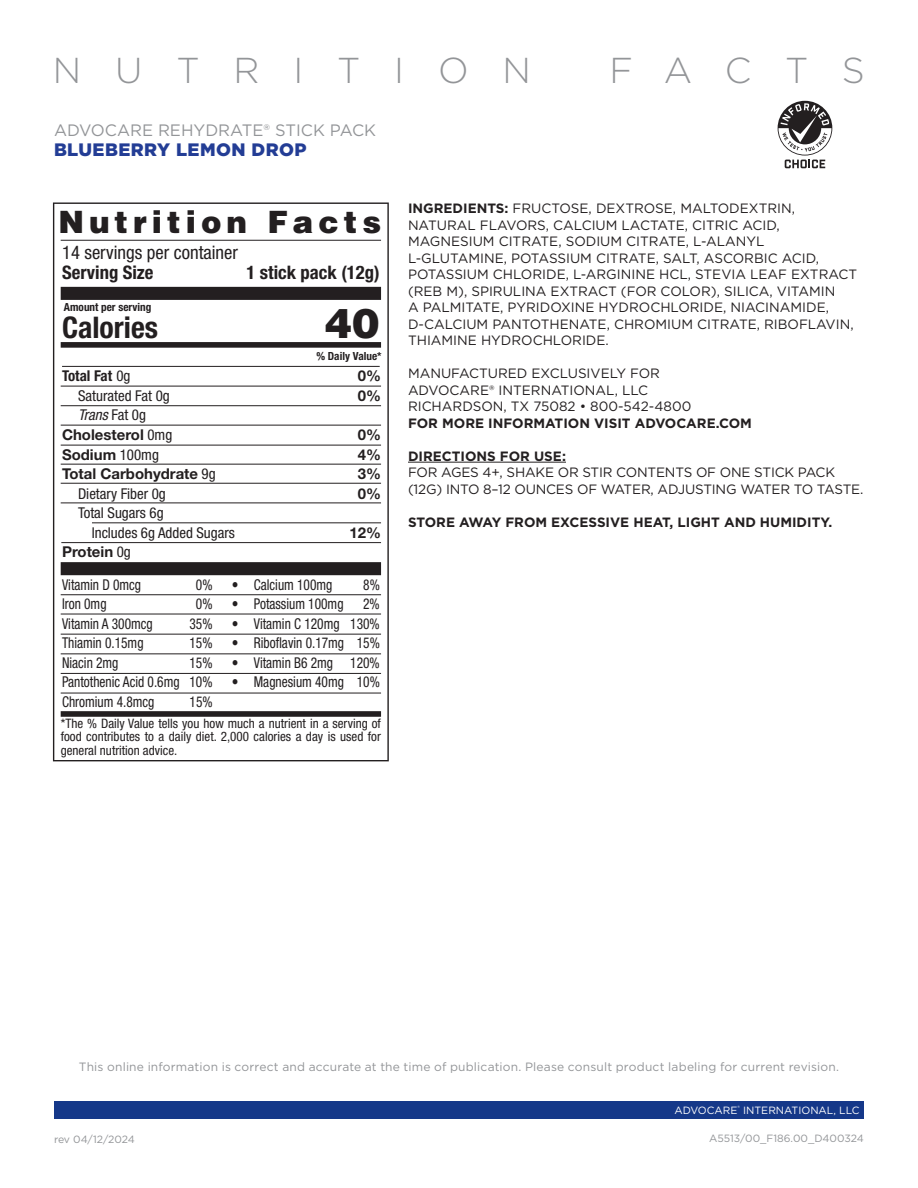
<style>
.page{position:relative;width:918px;height:1188px;background:#fff}
.page>*{position:absolute;margin:0;border:0;box-sizing:border-box;transform-origin:0 0}
.t1{font:900 41.1px "Helvetica";color:#231f20}
.t2{font:300 36px "Gotham";letter-spacing:.94em;color:#939598}
.t3{font:900 30.75px "Helvetica";letter-spacing:.16em;color:#231f20}
.t4{font:700 condensed 29.85px "Helvetica Neue LT Std";color:#231f20}
.t5{font:700 condensed 18.6px "Helvetica Neue LT Std";color:#231f20}
.t6{font:condensed 18.6px "Helvetica Neue LT Std";color:#231f20}
.t7{font:900 18px "Gotham";letter-spacing:.025em;color:#233d95}
.t8{font:16.5px "Gotham";color:#939598}
.t9{font:condensed 15px "Helvetica Neue LT Std";color:#231f20;scale:.9 1}
.t10{font:condensed 15px/19.6px "Helvetica Neue LT Std";color:#231f20}
.t11{font:700 15px/19.6px "Helvetica Neue LT Std";color:#231f20}
.t12{font:700 condensed 15px "Helvetica Neue LT Std";color:#231f20}
.t13{font:13.5px/16.5px "Gotham";color:#231f20}
.t14{font:700 13.5px "Gotham";color:#231f20}
.t15{font:condensed 13.05px/13px "Helvetica Neue LT Std";color:#231f20;text-align:justify}
.t16{font:12px "Gotham";letter-spacing:.015em;color:#939598}
.t17{font:700 condensed 11.25px "Helvetica Neue LT Std";color:#231f20}
.t18{font:10.5px "Gotham";color:#939598}
.t19{font:10.5px "Gotham";color:#fff}
.s1{font-weight:400}
.s2{font-weight:400;font-style:italic;font-stretch:condensed}
.s3{font-weight:400;font-stretch:condensed}
.s4{font-weight:700;font-stretch:normal}
.s5{font-weight:700}
</style>
<div class="page">
<svg style="left:53px;top:202px;width:336px;height:559px"></svg>
<div style="left:61px;top:287px;width:320px;height:13px;background:#231f20"></div>
<hr style="left:61px;top:240px;width:320px;height:1px;background:#231f20">
<hr style="left:62px;top:366px;width:318px;height:1px;background:#231f20">
<div style="left:61px;top:342px;width:320px;height:6px;background:#231f20"></div>
<hr style="left:61px;top:386px;width:320px;height:1px;background:#231f20">
<hr style="left:61px;top:405px;width:320px;height:1px;background:#231f20">
<hr style="left:61px;top:425px;width:320px;height:1px;background:#231f20">
<hr style="left:61px;top:445px;width:320px;height:1px;background:#231f20">
<hr style="left:61px;top:464px;width:320px;height:1px;background:#231f20">
<hr style="left:61px;top:483px;width:320px;height:1px;background:#231f20">
<hr style="left:61px;top:503px;width:320px;height:1px;background:#231f20">
<hr style="left:92px;top:523px;width:289px;height:1px;background:#231f20">
<hr style="left:61px;top:542px;width:320px;height:1px;background:#231f20">
<div style="left:61px;top:562px;width:320px;height:13px;background:#231f20"></div>
<hr style="left:61px;top:594px;width:320px;height:1px;background:#231f20">
<hr style="left:61px;top:614px;width:320px;height:1px;background:#231f20">
<hr style="left:61px;top:634px;width:320px;height:1px;background:#231f20">
<hr style="left:61px;top:654px;width:320px;height:1px;background:#231f20">
<hr style="left:61px;top:673px;width:320px;height:1px;background:#231f20">
<hr style="left:61px;top:693px;width:320px;height:1px;background:#231f20">
<div style="left:61px;top:711px;width:320px;height:6px;background:#231f20"></div>
<div style="left:54px;top:1101px;width:810px;height:18px;background:#153889"></div>
<svg style="left:778px;top:101px;width:54px;height:67px"></svg>
<hr style="left:408px;top:462px;width:158px;height:1px;background:#231f20">
<h2 class="t2" style="left:53px;top:47px;width:479px">NUTRITION</h2>
<h2 class="t2" style="left:609px;top:47px;width:257px">FACTS</h2>
<p class="t8" style="left:54px;top:120px;width:324px">ADVOCARE REHYDRATE® STICK PACK</p>
<h3 class="t7" style="left:54px;top:138px;width:254px">BLUEBERRY LEMON DROP</h3>
<h3 class="t3" style="left:58px;top:202px;width:324px">Nutrition Facts</h3>
<h3 class="t6" style="left:62px;top:242px;width:178px">14 servings per container</h3>
<p class="t17" style="left:64px;top:300px;width:89px">Amount per serving</p>
<h3 class="t5" style="left:62px;top:262px;width:93px">Serving Size</h3>
<h3 class="t5" style="left:246px;top:262px;width:135px">1 stick pack (12g)</h3>
<h1 class="t1" style="left:325px;top:296px;width:56px">40</h1>
<p class="t12" style="left:62px;top:367px;width:70px">Total Fat <span class="s1">0g</span></p>
<p class="t11" style="left:358px;top:366px;width:25px">0%</p>
<p class="t10" style="left:78px;top:386px;width:93px">Saturated Fat 0g</p>
<p class="t11" style="left:358px;top:385px;width:25px">0%</p>
<p class="t11" style="left:62px;top:405px;width:112px;text-indent:16px"><span class="s2">Trans</span> <span class="s3">Fat 0g<br></span>Cholesterol <span class="s3">0mg</span></p>
<h3 class="t4" style="left:62px;top:309px;width:98px">Calories</h3>
<p class="t17" style="left:316px;top:349px;width:67px">% Daily Value*</p>
<p class="t11" style="left:358px;top:424px;width:25px">0%</p>
<p class="t11" style="left:62px;top:444px;width:98px">Sodium <span class="s3">100mg</span></p>
<p class="t11" style="left:358px;top:444px;width:25px">4%</p>
<p class="t11" style="left:62px;top:464px;width:155px">Total Carbohydrate <span class="s3">9g</span></p>
<p class="t11" style="left:358px;top:464px;width:25px">3%</p>
<p class="t10" style="left:78px;top:483px;width:89px">Dietary Fiber 0g</p>
<p class="t11" style="left:358px;top:483px;width:25px">0%</p>
<p class="t10" style="left:92px;top:503px;width:145px;text-indent:-14px">Total Sugars 6g<br>Includes 6g Added Sugars</p>
<p class="t11" style="left:349px;top:522px;width:33px">12%</p>
<p class="t10" style="left:62px;top:536px;width:81px;line-height:32.1px"><span class="s4">Protein</span> 0g<br>Vitamin D 0mcg</p>
<p class="t9" style="left:196px;top:576px;width:20px">0%</p>
<p class="t9" style="left:232px;top:576px;width:113px">• Calcium 100mg</p>
<p class="t9" style="left:363px;top:576px;width:20px">8%</p>
<p class="t9" style="left:62px;top:595px;width:51px">Iron 0mg</p>
<p class="t9" style="left:196px;top:595px;width:20px">0%</p>
<p class="t9" style="left:232px;top:595px;width:126px">• Potassium 100mg</p>
<p class="t9" style="left:363px;top:595px;width:20px">2%</p>
<p class="t9" style="left:62px;top:615px;width:102px">Vitamin A 300mcg</p>
<p class="t9" style="left:190px;top:615px;width:27px">35%</p>
<p class="t9" style="left:232px;top:615px;width:166px">• Vitamin C 120mg 130%</p>
<p class="t9" style="left:62px;top:634px;width:92px">Thiamin 0.15mg</p>
<p class="t9" style="left:190px;top:634px;width:27px">15%</p>
<p class="t9" style="left:232px;top:634px;width:166px">• Riboflavin 0.17mg 15%</p>
<p class="t9" style="left:62px;top:654px;width:64px">Niacin 2mg</p>
<p class="t9" style="left:190px;top:654px;width:27px">15%</p>
<p class="t9" style="left:232px;top:654px;width:166px">• Vitamin B6 2mg 120%</p>
<p class="t9" style="left:62px;top:673px;width:169px">Pantothenic Acid 0.6mg 10%</p>
<p class="t9" style="left:232px;top:673px;width:166px">• Magnesium 40mg 10%</p>
<p class="t9" style="left:62px;top:693px;width:104px">Chromium 4.8mcg</p>
<p class="t9" style="left:190px;top:693px;width:27px">15%</p>
<p class="t15" style="left:61px;top:717px;width:322px">*The % Daily Value tells you how much a nutrient in a serving of food contributes to a daily diet. 2,000 calories a day is used for general nutrition advice.</p>
<p class="t13" style="left:408px;top:200px;width:451px"><span class="s5">INGREDIENTS:</span> FRUCTOSE, DEXTROSE, MALTODEXTRIN, NATURAL FLAVORS, CALCIUM LACTATE, CITRIC ACID, MAGNESIUM CITRATE, SODIUM CITRATE, L-ALANYL L-GLUTAMINE, POTASSIUM CITRATE, SALT, ASCORBIC ACID, POTASSIUM CHLORIDE, L-ARGININE HCL, STEVIA LEAF EXTRACT (REB M), SPIRULINA EXTRACT (FOR COLOR), SILICA, VITAMIN<br>A PALMITATE, PYRIDOXINE HYDROCHLORIDE, NIACINAMIDE, D-CALCIUM PANTOTHENATE, CHROMIUM CITRATE, RIBOFLAVIN, THIAMINE HYDROCHLORIDE.</p>
<p class="t13" style="left:408px;top:365px;width:285px">MANUFACTURED EXCLUSIVELY FOR<br>ADVOCARE® INTERNATIONAL, LLC<br>RICHARDSON, TX 75082 • 800-542-4800</p>
<p class="t14" style="left:408px;top:414px;width:346px">FOR MORE INFORMATION VISIT ADVOCARE.COM</p>
<p class="t14" style="left:408px;top:447px;width:160px">DIRECTIONS FOR USE:</p>
<p class="t13" style="left:408px;top:464px;width:457px">FOR AGES 4+, SHAKE OR STIR CONTENTS OF ONE STICK PACK (12G) INTO 8–12 OUNCES OF WATER, ADJUSTING WATER TO TASTE.</p>
<p class="t14" style="left:408px;top:513px;width:426px">STORE AWAY FROM EXCESSIVE HEAT, LIGHT AND HUMIDITY.</p>
<p class="t16" style="left:79px;top:1059px;width:762px">This online information is correct and accurate at the time of publication. Please consult product labeling for current revision.</p>
<p class="t19" style="left:674px;top:1103px;width:187px">ADVOCARE<sup>®</sup> INTERNATIONAL, LLC</p>
<p class="t18" style="left:54px;top:1132px;width:82px">rev 04/12/2024</p>
<p class="t18" style="left:709px;top:1132px;width:156px">A5513/00_F186.00_D400324</p>
</div>
